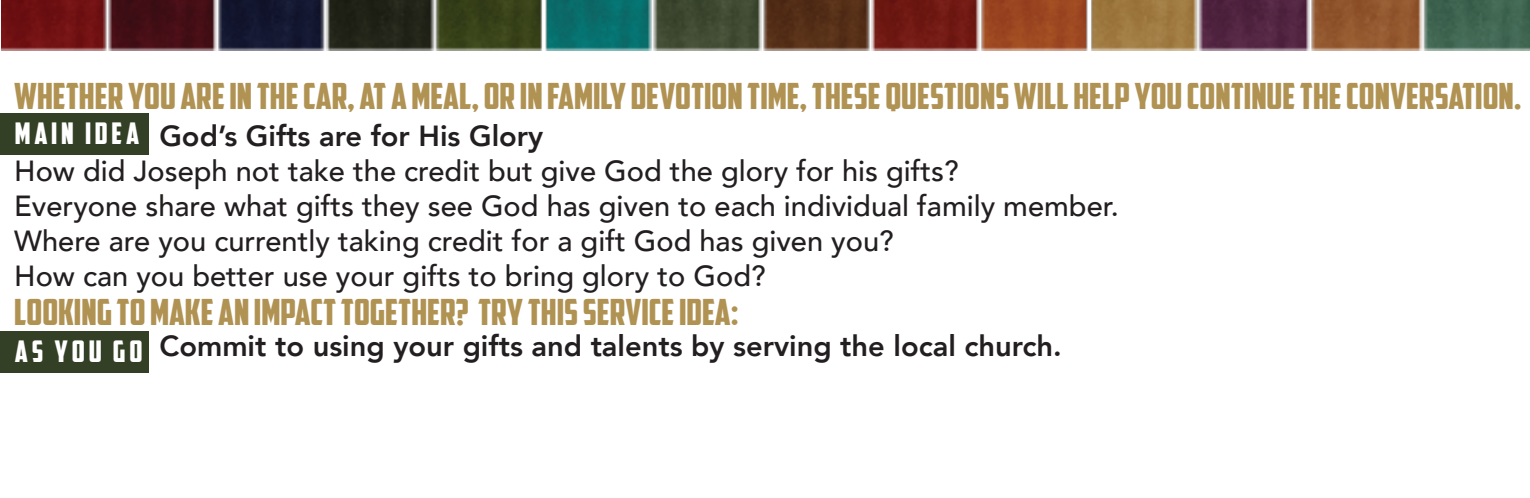
<style>
.page{position:relative;width:1530px;height:498px;background:#fff}
.page>*{position:absolute;margin:0;border:0;box-sizing:border-box;transform-origin:0 0}
.t1{font:36.25px "American Captain";color:#b09252}
.t2{font:800 30px "Avenir";color:#231f20;scale:.39 1}
.t3{font:30px "American Captain";letter-spacing:.125em;color:#fff}
.t4{font:500 29px/34.8px "Avenir";color:#231f20}
.t5{font:800 29px "Avenir";color:#231f20}
</style>
<div class="page">
<div style="left:0;top:113px;width:149px;height:42px;background:#334025"></div>
<div style="left:0;top:331px;width:149px;height:42px;background:#334025"></div>
<img style="left:1px;top:0;width:1529px;height:51px">
<p class="t1" style="left:14px;top:74px;width:1509px">WHETHER YOU ARE IN THE CAR, AT A MEAL, OR IN FAMILY DEVOTION TIME, THESE QUESTIONS WILL HELP YOU CONTINUE THE CONVERSATION.</p>
<p class="t3" style="left:15px;top:115px;width:126px">MAIN IDEA</p>
<p class="t5" style="left:159px;top:114px;width:385px">God’s Gifts are for His Glory</p>
<p class="t4" style="left:14px;top:152px;width:1106px">How did Joseph not take the credit but give God the glory for his gifts?<br>Everyone share what gifts they see God has given to each individual family member.<br>Where are you currently taking credit for a gift God has given you?<br>How can you better use your gifts to bring glory to God?</p>
<p class="t1" style="left:14px;top:290px;width:726px">LOOKING TO MAKE AN IMPACT TOGETHER? TRY THIS SERVICE IDEA:</p>
<p class="t3" style="left:15px;top:333px;width:129px">AS YOU GO</p>
<p class="t5" style="left:160px;top:323px;width:904px">Commit to using your gifts and talents by serving the local church.</p>
<p class="t2" style="left:735px;top:326px;width:820px">https://rpc.ccbchurch.com/goto/forms/559/responses/new</p>
</div>
